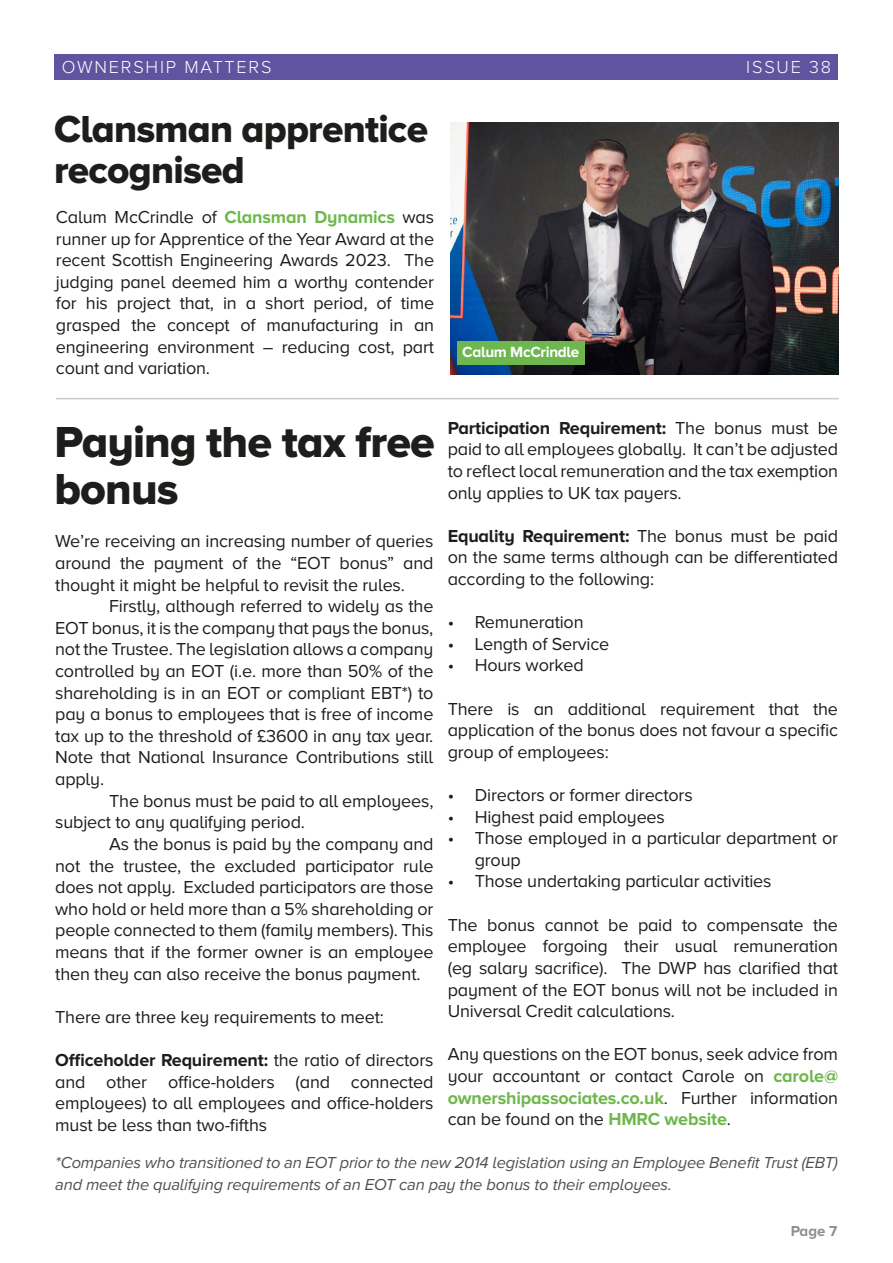
<style>
.page{position:relative;width:893px;height:1263px;background:#fff}
.page>*{position:absolute;margin:0;border:0;box-sizing:border-box;transform-origin:0 0}
.t1{font:45px/46.5px "Proxima Nova A Extrabld";letter-spacing:-.02em;color:#1d1d1b}
.t2{font:39px/40.5px "Proxima Nova A Extrabld";letter-spacing:-.02em;color:#1d1d1b}
.t3{font:18px/21.6px "Proxima Nova A";letter-spacing:-.01em;color:#1d1d1b;text-align:justify}
.t4{font:300 18px "Proxima Nova A";letter-spacing:.1em;color:#fff}
.t5{font:italic 16.5px/21.6px "Proxima Nova A";letter-spacing:-.01em;color:#50504f}
.t6{font:700 15.3px "Proxima Nova A";letter-spacing:-.02em;color:#fff}
.t7{font:700 15px "Proxima Nova A";color:#1d1d1b}
.s1{font-weight:700;color:#6eb74d}
.s2{font-weight:700}
</style>
<div class="page">
<div style="left:54px;top:54px;width:783px;height:26px;background:#60539f"></div>
<hr style="left:56px;top:398px;width:783px;height:1px;background:#cbcaca">
<img style="left:450px;top:122px;width:388px;height:252px">
<div style="left:457px;top:341px;width:128px;height:23px;background:#6eb74f"></div>
<p class="t4" style="left:62px;top:57px;width:211px">OWNERSHIP MATTERS</p>
<p class="t4" style="left:746px;top:57px;width:86px">ISSUE 38</p>
<p class="t2" style="left:54px;top:108px;width:375px">Clansman apprentice recognised</p>
<p class="t3" style="left:56px;top:206px;width:380px">Calum McCrindle of <span class="s1">Clansman Dynamics</span> was runner up for Apprentice of the Year Award at the recent Scottish Engineering Awards 2023. The judging panel deemed him a worthy contender for his project that, in a short period, of time grasped the concept of manufacturing in an engineering environment – reducing cost, part count and variation.</p>
<p class="t6" style="left:462px;top:343px;width:119px">Calum McCrindle</p>
<p class="t1" style="left:54px;top:418px;width:382px">Paying the tax free bonus</p>
<p class="t3" style="left:448px;top:417px;width:392px"><span class="s2">Participation Requirement:</span> The bonus must be paid to all employees globally. It can’t be adjusted to reflect local remuneration and the tax exemption only applies to UK tax payers.</p>
<p class="t3" style="left:448px;top:525px;width:392px"><span class="s2">Equality Requirement:</span> The bonus must be paid on the same terms although can be differentiated according to the following:</p>
<p class="t3" style="left:448px;top:611px;width:137px">• Remuneration</p>
<p class="t3" style="left:448px;top:633px;width:163px">• Length of Service</p>
<p class="t3" style="left:448px;top:654px;width:138px">• Hours worked</p>
<p class="t3" style="left:448px;top:698px;width:392px">There is an additional requirement that the application of the bonus does not favour a specific group of employees:</p>
<p class="t3" style="left:448px;top:784px;width:246px">• Directors or former directors</p>
<p class="t3" style="left:448px;top:806px;width:219px">• Highest paid employees</p>
<p class="t3" style="left:475px;top:827px;width:365px;text-indent:-27px">• Those employed in a particular department or group</p>
<p class="t3" style="left:448px;top:870px;width:325px">• Those undertaking particular activities</p>
<p class="t3" style="left:448px;top:914px;width:392px">The bonus cannot be paid to compensate the employee forgoing their usual remuneration (eg salary sacrifice). The DWP has clarified that payment of the EOT bonus will not be included in Universal Credit calculations.</p>
<p class="t3" style="left:448px;top:1043px;width:392px">Any questions on the EOT bonus, seek advice from your accountant or contact Carole on <span class="s1">carole@ ownershipassociates.co.uk</span>. Further information can be found on the <span class="s1">HMRC website</span>.</p>
<p class="t3" style="left:55px;top:530px;width:380px">We’re receiving an increasing number of queries around the payment of the “EOT bonus” and thought it might be helpful to revisit the rules.</p>
<p class="t3" style="left:55px;top:595px;width:380px;text-indent:54px">Firstly, although referred to widely as the EOT bonus, it is the company that pays the bonus, not the Trustee. The legislation allows a company controlled by an EOT (i.e. more than 50% of the shareholding is in an EOT or compliant EBT*) to pay a bonus to employees that is free of income tax up to the threshold of £3600 in any tax year.<br>Note that National Insurance Contributions still apply.</p>
<p class="t3" style="left:55px;top:790px;width:380px;text-indent:54px">The bonus must be paid to all employees, subject to any qualifying period.</p>
<p class="t3" style="left:55px;top:833px;width:380px;text-indent:54px">As the bonus is paid by the company and not the trustee, the excluded participator rule does not apply. Excluded participators are those who hold or held more than a 5% shareholding or people connected to them (family members). This means that if the former owner is an employee then they can also receive the bonus payment.</p>
<p class="t3" style="left:55px;top:1006px;width:330px">There are three key requirements to meet:</p>
<p class="t3" style="left:55px;top:1049px;width:380px"><span class="s2">Officeholder Requirement:</span> the ratio of directors and other office-holders (and connected employees) to all employees and office-holders must be less than two-fifths</p>
<p class="t5" style="left:55px;top:1152px;width:784px">*Companies who transitioned to an EOT prior to the new 2014 legislation using an Employee Benefit Trust (EBT) and meet the qualifying requirements of an EOT can pay the bonus to their employees.</p>
<p class="t7" style="left:790px;top:1222px;width:49px">Page 7</p>
</div>
